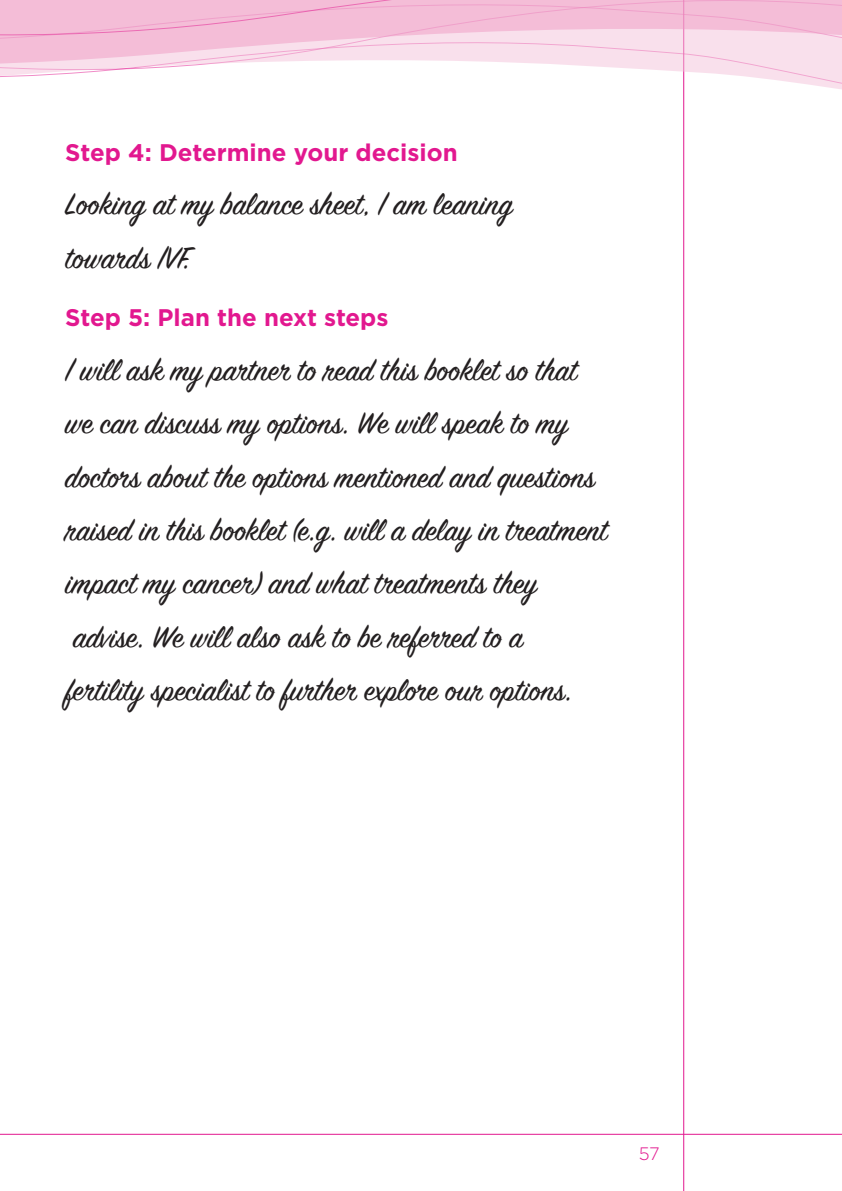
<style>
.page{position:relative;width:842px;height:1191px;background:#fff}
.page>*{position:absolute;margin:0;border:0;box-sizing:border-box;transform-origin:0 0}
.Bodycopy{font:34px "Sign Painter House Script";color:#231f20}
.Subheading_1{font:700 24px "Gotham";color:#e2188f}
.t1{font:300 18px "Gotham";color:#e2188f}
</style>
<div class="page">
<hr style="left:683px;top:0;width:1px;height:1191px;background:#e2188f">
<hr style="left:0;top:1133px;width:842px;height:1px;background:#e2188f">
<svg style="left:0;top:0;width:842px;height:83px"></svg>
<p class="Subheading_1" style="left:65px;top:137px;width:394px">Step 4: Determine your decision</p>
<p class="Bodycopy" style="left:65px;top:183px;width:449px">Looking at my balance sheet, | am leaning</p>
<p class="Bodycopy" style="left:65px;top:237px;width:127px">towards |VF.</p>
<p class="Subheading_1" style="left:65px;top:302px;width:325px">Step 5: Plan the next steps</p>
<p class="Bodycopy" style="left:65px;top:349px;width:513px">| will ask my partner to read this booklet so that</p>
<p class="Bodycopy" style="left:65px;top:402px;width:505px">we can discuss my options. We will speak to my</p>
<p class="Bodycopy" style="left:65px;top:455px;width:531px">doctors about the options mentioned and questions</p>
<p class="Bodycopy" style="left:65px;top:509px;width:543px">raised in this booklet (e.g. will a delay in treatment</p>
<p class="Bodycopy" style="left:65px;top:562px;width:473px">impact my cancer) and what treatments they</p>
<p class="Bodycopy" style="left:73px;top:615px;width:452px">advise. We will also ask to be referred to a</p>
<p class="Bodycopy" style="left:65px;top:669px;width:509px">fertility specialist to further explore our options.</p>
<p class="t1" style="left:639px;top:1142px;width:22px">57</p>
</div>
